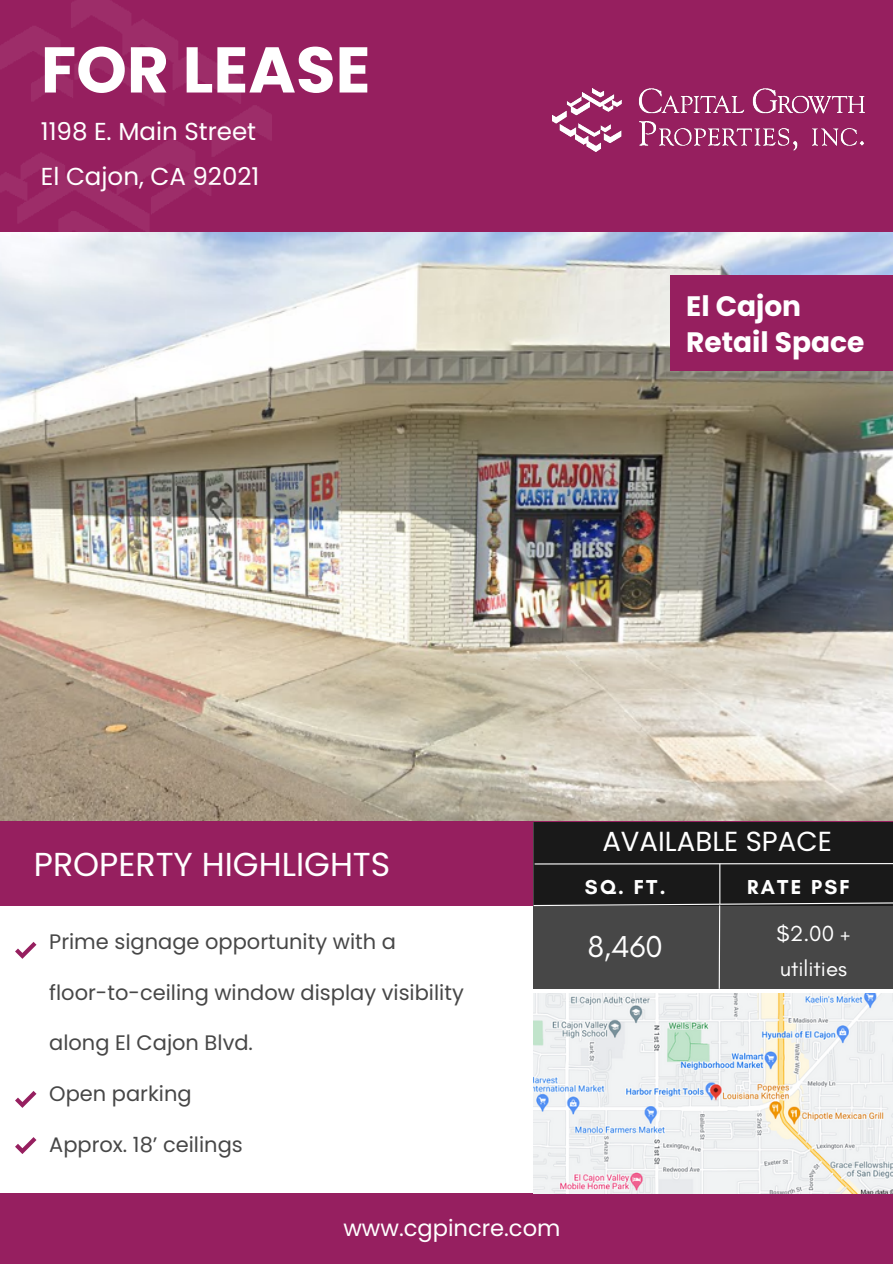
<style>
.page{position:relative;width:893px;height:1264px;background:#fff}
.page>*{position:absolute;margin:0;border:0;box-sizing:border-box;transform-origin:0 0}
.t1{font:700 64.5px "Poppins";color:#fff}
.t2{font:33.15px "Poppins";color:#fff}
.t3{font:30.75px "Glacial Indifference";color:#fff}
.t4{font:700 28.05px/36px "Poppins";color:#fff}
.t5{font:27.6px "Poppins";color:#fff}
.t6{font:24.6px/44.2px "Poppins";color:#fff}
.t7{font:22.65px "Poppins";color:#fff}
.t8{font:22.2px/34.8px "Glacial Indifference";color:#fff}
.t9{font:21px "Poppins";color:#474747}
.t10{font:700 20.55px "Glacial Indifference";letter-spacing:.11em;color:#fff}
</style>
<div class="page">
<img style="left:0;top:232px;width:892px;height:589px">
<svg style="left:15px;top:942px;width:21px;height:16px"></svg>
<div style="left:0;top:0;width:892px;height:232px;background:#961f5f"></div>
<div style="left:0;top:1193px;width:892px;height:70px;background:#961f60"></div>
<div style="left:0;top:821px;width:892px;height:85px;background:#961f5f"></div>
<div style="left:670px;top:275px;width:222px;height:96px;background:#961f5f"></div>
<img style="left:552px;top:89px;width:312px;height:63px">
<div style="left:533px;top:822px;width:359px;height:166px;background:#474747"></div>
<div style="left:534px;top:821px;width:358px;height:84px;background:#191919"></div>
<img style="left:0;top:0;width:271px;height:248px">
<svg style="left:15px;top:1091px;width:21px;height:16px"></svg>
<svg style="left:15px;top:1137px;width:21px;height:16px"></svg>
<img style="left:533px;top:993px;width:359px;height:199px">
<hr style="left:534px;top:863px;width:358px;height:1px;background:#fff">
<svg style="left:533px;top:901px;width:359px;height:5px"></svg>
<hr style="left:718px;top:905px;width:2px;height:83px;background:#fff">
<hr style="left:719px;top:863px;width:1px;height:41px;background:#fff">
<h2 class="t1" style="left:41px;top:25px;width:331px">FOR LEASE</h2>
<h2 class="t6" style="left:41px;top:110px;width:220px">1198 E. Main Street<br>El Cajon, CA 92021</h2>
<h3 class="t4" style="left:686px;top:288px;width:180px">El Cajon<br>Retail Space</h3>
<h5 class="t2" style="left:34px;top:840px;width:358px">PROPERTY HIGHLIGHTS</h5>
<p class="t9" style="left:49px;top:927px;width:348px">Prime signage opportunity with a</p>
<h1 class="t9" style="left:49px;top:977px;width:416px">floor-to-ceiling window display visibility</h1>
<h1 class="t9" style="left:49px;top:1028px;width:205px">along El Cajon Blvd.</h1>
<h5 class="t9" style="left:49px;top:1078px;width:144px">Open parking</h5>
<h4 class="t9" style="left:49px;top:1129px;width:195px">Approx. 18’ ceilings</h4>
<p class="t7" style="left:343px;top:1211px;width:218px">www.cgpincre.com</p>
<p class="t5" style="left:602px;top:821px;width:231px">AVAILABLE SPACE</p>
<p class="t10" style="left:585px;top:874px;width:82px">SQ. FT.</p>
<p class="t10" style="left:747px;top:874px;width:104px">RATE PSF</p>
<p class="t3" style="left:587px;top:927px;width:76px">8,460</p>
<p class="t8" style="left:776px;top:916px;width:75px">$2.00 + utilities</p>
</div>
